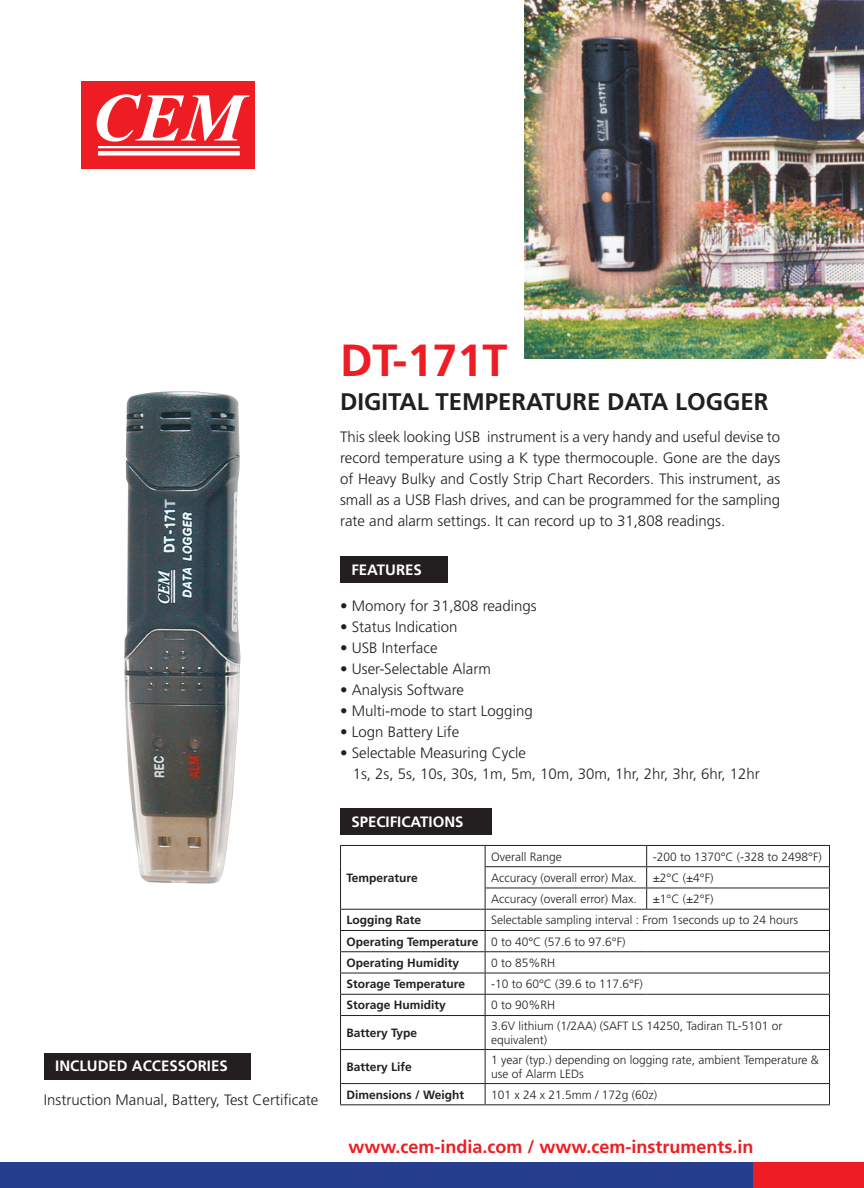
<style>
.page{position:relative;width:864px;height:1188px;background:#fff}
.page>*{position:absolute;margin:0;border:0;box-sizing:border-box;transform-origin:0 0}
.t1{font:italic 700 68.25px "Times New Roman";color:#fff}
.t2{font:700 45px "Frutiger";color:#ee1d23}
.t3{font:700 24px "Frutiger";color:#231f20}
.t4{font:700 18px "Frutiger";color:#ee1d23}
.t5{font:300 15px/21px "Frutiger";color:#231f20;text-align:justify}
.t6{font:700 15px "Frutiger";color:#fff}
.t7{font:300 12px/14.4px "Frutiger";color:#231f20}
.t8{font:700 12px "Frutiger";color:#231f20}
</style>
<div class="page">
<div style="left:81px;top:81px;width:174px;height:88px;background:#ee1d23"></div>
<hr style="left:98px;top:146px;width:142px;height:2px;background:#fff">
<div style="left:98px;top:151px;width:142px;height:5px;background:#fff"></div>
<div style="left:0;top:1162px;width:864px;height:26px;background:#253f8e"></div>
<div style="left:753px;top:1162px;width:111px;height:26px;background:#ee1d23"></div>
<div style="left:340px;top:808px;width:152px;height:27px;background:#231f20"></div>
<div style="left:340px;top:556px;width:108px;height:27px;background:#231f20"></div>
<div style="left:44px;top:1053px;width:207px;height:27px;background:#231f20"></div>
<hr style="left:340px;top:845px;width:145px;height:1px;background:#231f20">
<hr style="left:485px;top:845px;width:162px;height:1px;background:#231f20">
<hr style="left:647px;top:845px;width:183px;height:1px;background:#231f20">
<hr style="left:485px;top:866px;width:162px;height:1px;background:#231f20">
<hr style="left:647px;top:866px;width:183px;height:1px;background:#231f20">
<hr style="left:485px;top:888px;width:162px;height:1px;background:#231f20">
<hr style="left:647px;top:888px;width:183px;height:1px;background:#231f20">
<svg style="left:646px;top:846px;width:1px;height:63px"></svg>
<hr style="left:340px;top:909px;width:145px;height:1px;background:#231f20">
<hr style="left:485px;top:909px;width:162px;height:1px;background:#231f20">
<hr style="left:647px;top:909px;width:183px;height:1px;background:#231f20">
<hr style="left:340px;top:930px;width:145px;height:1px;background:#231f20">
<hr style="left:485px;top:930px;width:162px;height:1px;background:#231f20">
<hr style="left:647px;top:930px;width:183px;height:1px;background:#231f20">
<hr style="left:340px;top:951px;width:145px;height:1px;background:#231f20">
<hr style="left:485px;top:951px;width:162px;height:1px;background:#231f20">
<hr style="left:647px;top:951px;width:183px;height:1px;background:#231f20">
<hr style="left:340px;top:973px;width:145px;height:1px;background:#231f20">
<hr style="left:485px;top:973px;width:162px;height:1px;background:#231f20">
<hr style="left:647px;top:973px;width:183px;height:1px;background:#231f20">
<hr style="left:340px;top:994px;width:145px;height:1px;background:#231f20">
<svg style="left:340px;top:846px;width:1px;height:169px"></svg>
<hr style="left:485px;top:994px;width:162px;height:1px;background:#231f20">
<svg style="left:485px;top:846px;width:1px;height:169px"></svg>
<hr style="left:647px;top:994px;width:183px;height:1px;background:#231f20">
<svg style="left:829px;top:846px;width:1px;height:169px"></svg>
<hr style="left:340px;top:1015px;width:145px;height:1px;background:#231f20">
<hr style="left:340px;top:1016px;width:1px;height:33px;background:#231f20">
<hr style="left:485px;top:1015px;width:162px;height:1px;background:#231f20">
<hr style="left:485px;top:1016px;width:1px;height:33px;background:#231f20">
<hr style="left:647px;top:1015px;width:183px;height:1px;background:#231f20">
<hr style="left:829px;top:1016px;width:1px;height:33px;background:#231f20">
<hr style="left:340px;top:1049px;width:145px;height:1px;background:#231f20">
<hr style="left:340px;top:1050px;width:1px;height:33px;background:#231f20">
<hr style="left:485px;top:1049px;width:162px;height:1px;background:#231f20">
<hr style="left:485px;top:1050px;width:1px;height:33px;background:#231f20">
<hr style="left:647px;top:1049px;width:183px;height:1px;background:#231f20">
<hr style="left:829px;top:1050px;width:1px;height:33px;background:#231f20">
<hr style="left:340px;top:1083px;width:145px;height:1px;background:#231f20">
<svg style="left:340px;top:1084px;width:1px;height:20px"></svg>
<hr style="left:485px;top:1083px;width:162px;height:1px;background:#231f20">
<svg style="left:485px;top:1084px;width:1px;height:20px"></svg>
<hr style="left:647px;top:1083px;width:183px;height:1px;background:#231f20">
<svg style="left:829px;top:1084px;width:1px;height:20px"></svg>
<hr style="left:340px;top:1104px;width:145px;height:1px;background:#231f20">
<hr style="left:485px;top:1104px;width:162px;height:1px;background:#231f20">
<hr style="left:647px;top:1104px;width:183px;height:1px;background:#231f20">
<img style="left:124px;top:391px;width:117px;height:493px">
<img style="left:524px;top:0;width:340px;height:359px">
<p class="t1" style="left:92px;top:70px;width:153px">CEM</p>
<p class="t6" style="left:55px;top:1057px;width:174px">INCLUDED ACCESSORIES</p>
<p class="t5" style="left:44px;top:1090px;width:276px">Instruction Manual, Battery, Test Certificate</p>
<p class="t2" style="left:340px;top:334px;width:169px">DT-171T</p>
<p class="t3" style="left:340px;top:388px;width:430px">DIGITAL TEMPERATURE DATA LOGGER</p>
<p class="t5" style="left:340px;top:427px;width:442px">This sleek looking USB instrument is a very handy and useful devise to record temperature using a K type thermocouple. Gone are the days of Heavy Bulky and Costly Strip Chart Recorders. This instrument, as small as a USB Flash drives, and can be programmed for the sampling rate and alarm settings. It can record up to 31,808 readings.</p>
<p class="t6" style="left:351px;top:561px;width:72px">FEATURES</p>
<p class="t5" style="left:340px;top:595px;width:198px">• Momory for 31,808 readings</p>
<p class="t5" style="left:340px;top:616px;width:119px">• Status Indication</p>
<p class="t5" style="left:340px;top:637px;width:99px">• USB Interface</p>
<p class="t5" style="left:340px;top:658px;width:152px">• User-Selectable Alarm</p>
<p class="t5" style="left:340px;top:679px;width:125px">• Analysis Software</p>
<p class="t5" style="left:340px;top:700px;width:194px">• Multi-mode to start Logging</p>
<p class="t5" style="left:340px;top:721px;width:121px">• Logn Battery Life</p>
<p class="t5" style="left:340px;top:742px;width:187px">• Selectable Measuring Cycle</p>
<p class="t5" style="left:353px;top:763px;width:409px">1s, 2s, 5s, 10s, 30s, 1m, 5m, 10m, 30m, 1hr, 2hr, 3hr, 6hr, 12hr</p>
<p class="t6" style="left:351px;top:813px;width:114px">SPECIFICATIONS</p>
<p class="t8" style="left:347px;top:871px;width:73px">Temperature</p>
<p class="t7" style="left:491px;top:849px;width:72px">Overall Range</p>
<p class="t7" style="left:653px;top:849px;width:171px">-200 to 1370°C (-328 to 2498°F)</p>
<p class="t7" style="left:491px;top:871px;width:147px">Accuracy (overall error) Max.</p>
<p class="t7" style="left:653px;top:871px;width:62px">±2°C (±4°F)</p>
<p class="t7" style="left:491px;top:892px;width:147px">Accuracy (overall error) Max.</p>
<p class="t7" style="left:653px;top:892px;width:62px">±1°C (±2°F)</p>
<p class="t8" style="left:347px;top:913px;width:76px">Logging Rate</p>
<p class="t7" style="left:491px;top:913px;width:309px">Selectable sampling interval : From 1seconds up to 24 hours</p>
<p class="t8" style="left:347px;top:934px;width:133px">Operating Temperature</p>
<p class="t7" style="left:491px;top:934px;width:136px">0 to 40°C (57.6 to 97.6°F)</p>
<p class="t8" style="left:347px;top:956px;width:114px">Operating Humidity</p>
<p class="t7" style="left:491px;top:956px;width:66px">0 to 85%RH</p>
<p class="t8" style="left:347px;top:977px;width:120px">Storage Temperature</p>
<p class="t7" style="left:491px;top:977px;width:153px">-10 to 60°C (39.6 to 117.6°F)</p>
<p class="t8" style="left:347px;top:998px;width:101px">Storage Humidity</p>
<p class="t7" style="left:491px;top:998px;width:66px">0 to 90%RH</p>
<p class="t8" style="left:347px;top:1026px;width:72px">Battery Type</p>
<p class="t7" style="left:491px;top:1019px;width:293px">3.6V lithium (1/2AA) (SAFT LS 14250, Tadiran TL-5101 or equivalent)</p>
<p class="t8" style="left:347px;top:1060px;width:67px">Battery Life</p>
<p class="t7" style="left:491px;top:1053px;width:329px">1 year (typ.) depending on logging rate, ambient Temperature &amp; use of Alarm LEDs</p>
<p class="t8" style="left:347px;top:1087px;width:119px">Dimensions / Weight</p>
<p class="t7" style="left:491px;top:1088px;width:168px">101 x 24 x 21.5mm / 172g (60z)</p>
<p class="t4" style="left:348px;top:1136px;width:407px">www.cem-india.com / www.cem-instruments.in</p>
</div>
